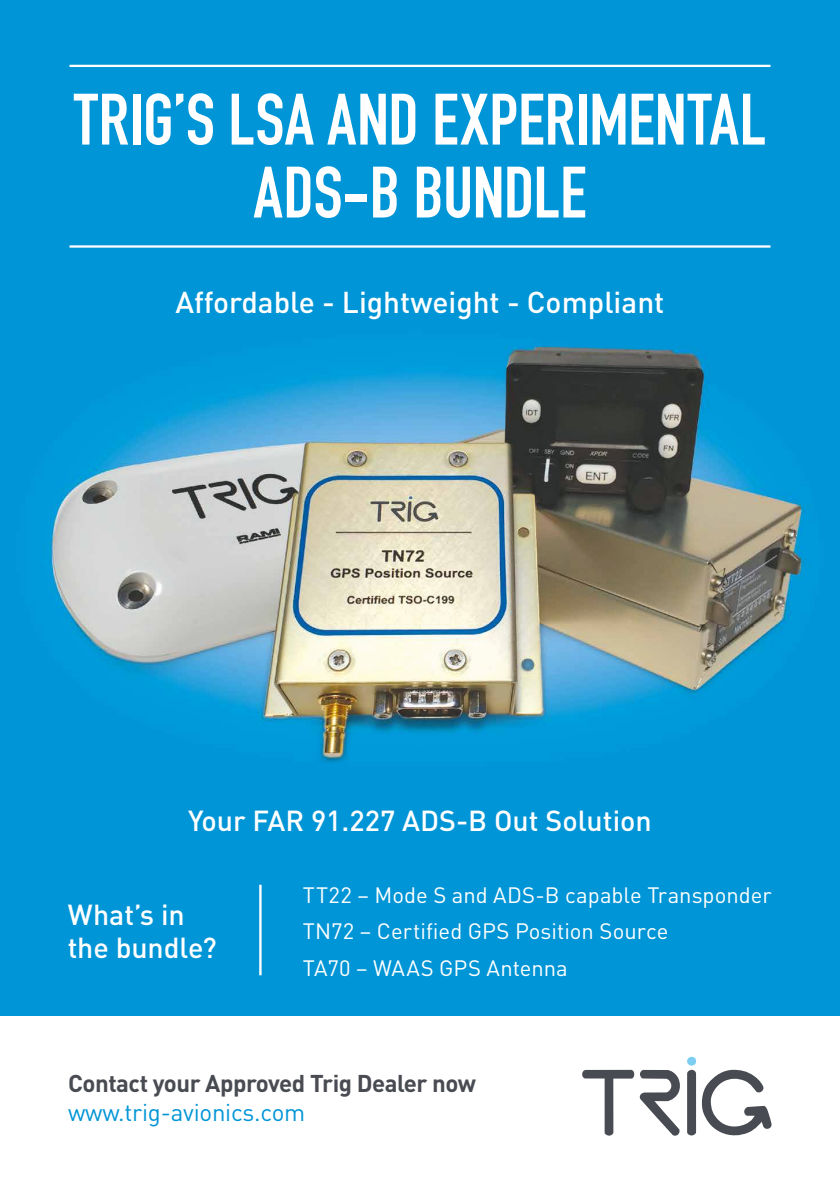
<style>
.page{position:relative;width:840px;height:1191px;background:#fff}
.page>*{position:absolute;margin:0;border:0;box-sizing:border-box;transform-origin:0 0}
.t1{font:71.4px/73px "DIN Engschrift";color:#fff;text-align:center}
.t2{font:500 29.8px "DIN";color:#fff}
.t3{font:500 28.6px/33px "DIN";color:#fff}
.t4{font:700 24px "DIN";letter-spacing:-.02em;color:#494b52}
.t5{font:24px "DIN";letter-spacing:-.01em;color:#0095d6}
.t6{font:22px/36.4px "DIN";color:#fff}
</style>
<div class="page">
<div style="left:0;top:0;width:839px;height:1015px;background:#0095d6"></div>
<img style="left:48px;top:346px;width:756px;height:417px">
<svg style="left:582px;top:1069px;width:98px;height:66px"></svg>
<svg style="left:686px;top:1056px;width:9px;height:9px"></svg>
<svg style="left:687px;top:1069px;width:84px;height:66px"></svg>
<hr style="left:69px;top:65px;width:701px;height:2px;background:#fff">
<hr style="left:69px;top:245px;width:701px;height:3px;background:#fff">
<hr style="left:259px;top:884px;width:2px;height:91px;background:#fff">
<h1 class="t1" style="left:74px;top:83px;width:693px">TRIG’S LSA AND EXPERIMENTAL<br>ADS-B BUNDLE</h1>
<h2 class="t2" style="left:175px;top:283px;width:490px">Affordable - Lightweight - Compliant</h2>
<h3 class="t3" style="left:188px;top:803px;width:465px">Your FAR 91.227 ADS-B Out Solution</h3>
<h3 class="t3" style="left:68px;top:897px;width:150px">What’s in the bundle?</h3>
<p class="t6" style="left:303px;top:876px;width:470px">TT22 – Mode S and ADS-B capable Transponder<br>TN72 – Certified GPS Position Source<br>TA70 – WAAS GPS Antenna</p>
<p class="t4" style="left:68px;top:1068px;width:409px">Contact your Approved Trig Dealer now</p>
<p class="t5" style="left:68px;top:1097px;width:238px">www.trig-avionics.com</p>
</div>
